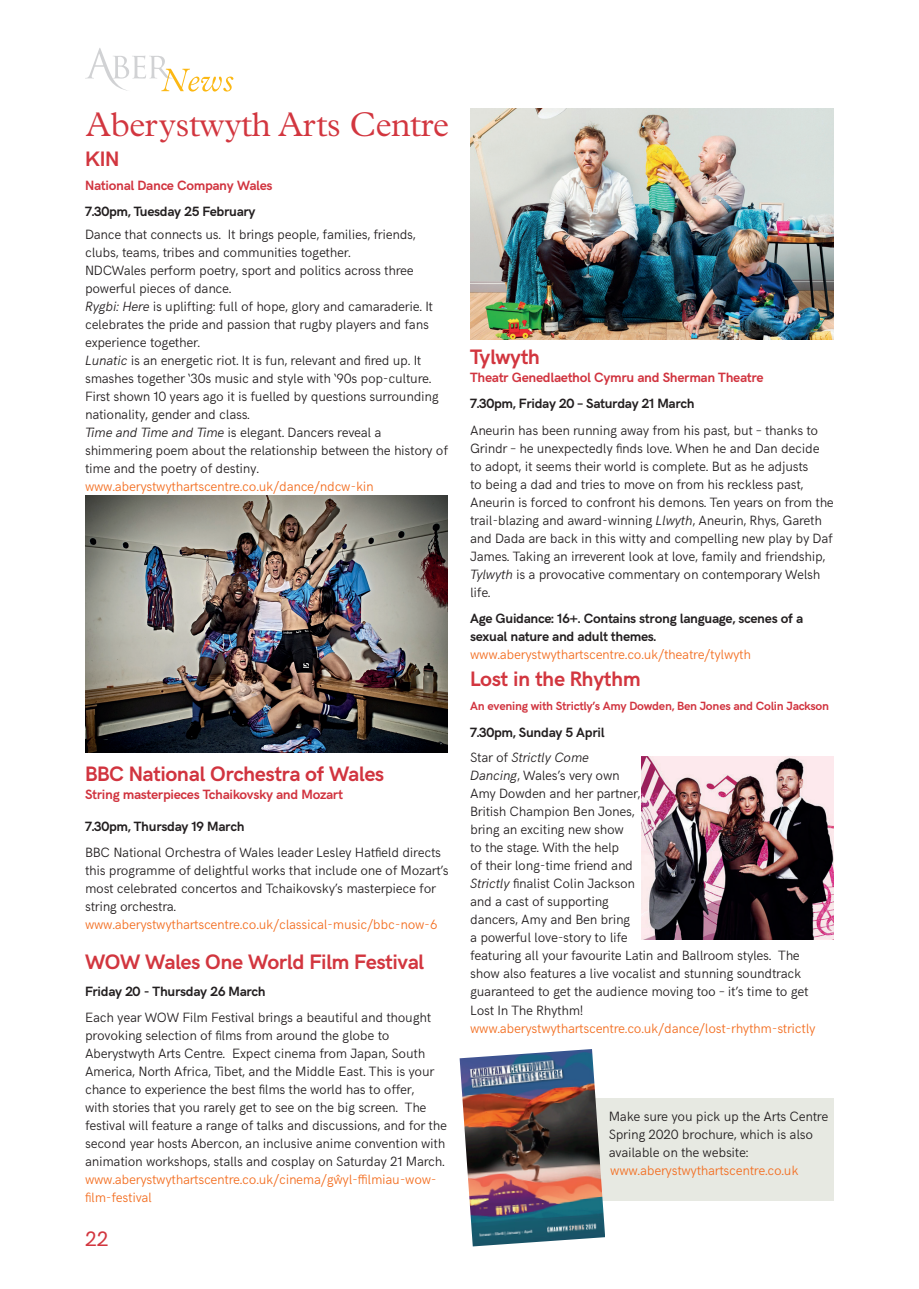
<style>
.page{position:relative;width:919px;height:1289px;background:#fff}
.page>*{position:absolute;margin:0;border:0;box-sizing:border-box;transform-origin:0 0}
.t1{font:300 34.5px "Plantin Std";letter-spacing:-.01em;color:#d2363f}
.t2{font:700 21px "HK Grotesk";letter-spacing:-.02em;color:#d2363f}
.t3{font:700 21px "HK Grotesk";letter-spacing:-.02em;color:#d1343f}
.t4{font:21px "HK Grotesk";color:#d2363f}
.t5{font:300 13.5px/18px "HK Grotesk";letter-spacing:-.02em;color:#231f20}
.t6{font:300 13.5px/18px "HK Grotesk";letter-spacing:-.02em;color:#f36e21}
.t7{font:700 13.5px/18px "HK Grotesk";letter-spacing:-.02em;color:#231f20}
.t8{font:700 13.5px "HK Grotesk";letter-spacing:-.02em;color:#d1343f}
.t9{font:700 12px "HK Grotesk";letter-spacing:-.02em;color:#d1343f}
.s1{font-style:italic}
.s2{font-weight:300}
.s3{font-weight:300;font-style:italic}
</style>
<div class="page">
<div style="left:470px;top:1098px;width:363px;height:102px;background:#e7e9e2"></div>
<img style="left:85px;top:495px;width:362px;height:258px">
<img style="left:470px;top:108px;width:363px;height:231px">
<img style="left:459px;top:1049px;width:146px;height:197px">
<img style="left:641px;top:756px;width:192px;height:183px">
<svg style="left:85px;top:48px;width:148px;height:44px"></svg>
<h1 class="t1" style="left:86px;top:104px;width:365px">Aberystwyth Arts Centre</h1>
<h2 class="t2" style="left:85px;top:143px;width:36px">KIN</h2>
<p class="t8" style="left:85px;top:175px;width:189px">National Dance Company Wales</p>
<p class="t7" style="left:85px;top:201px;width:172px">7.30pm, Tuesday 25 February</p>
<p class="t5" style="left:85px;top:224px;width:364px">Dance that connects us. It brings people, families, friends, clubs, teams, tribes and communities together.<br>NDCWales perform poetry, sport and politics across three powerful pieces of dance.<br><span class="s1">Rygbi: Here</span> is uplifting: full of hope, glory and camaraderie. It celebrates the pride and passion that rugby players and fans experience together.<br><span class="s1">Lunatic</span> is an energetic riot. It is fun, relevant and fired up. It smashes together ‘30s music and style with ‘90s pop-culture.<br>First shown 10 years ago it is fuelled by questions surrounding nationality, gender and class.<br><span class="s1">Time and Time and Time</span> is elegant. Dancers reveal a shimmering poem about the relationship between the history of time and the poetry of destiny.</p>
<p class="t6" style="left:85px;top:476px;width:290px">www.aberystwythartscentre.co.uk/dance/ndcw-kin</p>
<h2 class="t3" style="left:85px;top:758px;width:300px">BBC National Orchestra of Wales</h2>
<p class="t8" style="left:85px;top:784px;width:259px">String masterpieces Tchaikovsky and Mozart</p>
<p class="t7" style="left:85px;top:816px;width:161px">7.30pm, Thursday 19 March</p>
<p class="t5" style="left:85px;top:842px;width:365px">BBC National Orchestra of Wales leader Lesley Hatfield directs this programme of delightful works that include one of Mozart’s most celebrated concertos and Tchaikovsky’s masterpiece for string orchestra.</p>
<p class="t6" style="left:85px;top:914px;width:354px">www.aberystwythartscentre.co.uk/classical-music/bbc-now-6</p>
<h2 class="t2" style="left:85px;top:946px;width:340px">WOW Wales One World Film Festival</h2>
<p class="t7" style="left:85px;top:981px;width:182px">Friday 20 - Thursday 26 March</p>
<p class="t5" style="left:85px;top:1007px;width:363px">Each year WOW Film Festival brings a beautiful and thought provoking selection of films from around the globe to Aberystwyth Arts Centre. Expect cinema from Japan, South America, North Africa, Tibet, and the Middle East. This is your chance to experience the best films the world has to offer,<br>with stories that you rarely get to see on the big screen. The festival will feature a range of talks and discussions, and for the second year hosts Abercon, an inclusive anime convention with animation workshops, stalls and cosplay on Saturday 21 March.</p>
<p class="t6" style="left:85px;top:1169px;width:353px">www.aberystwythartscentre.co.uk/cinema/gŵyl-ffilmiau-wow&shy;film-festival</p>
<h2 class="t4" style="left:85px;top:1223px;width:25px">22</h2>
<h2 class="t2" style="left:470px;top:340px;width:71px">Tylwyth</h2>
<p class="t8" style="left:470px;top:367px;width:295px">Theatr Genedlaethol Cymru and Sherman Theatre</p>
<p class="t7" style="left:470px;top:393px;width:226px">7.30pm, Friday 20 – Saturday 21 March</p>
<p class="t5" style="left:470px;top:420px;width:365px">Aneurin has been running away from his past, but – thanks to Grindr – he unexpectedly finds love. When he and Dan decide to adopt, it seems their world is complete. But as he adjusts<br>to being a dad and tries to move on from his reckless past, Aneurin is forced to confront his demons. Ten years on from the trail-blazing and award-winning <span class="s1">Llwyth</span>, Aneurin, Rhys, Gareth and Dada are back in this witty and compelling new play by Daf James. Taking an irreverent look at love, family and friendship, <span class="s1">Tylwyth</span> is a provocative commentary on contemporary Welsh life.</p>
<p class="t7" style="left:470px;top:608px;width:334px">Age Guidance: 16+. Contains strong language, scenes of a sexual nature and adult themes.</p>
<p class="t6" style="left:470px;top:644px;width:282px">www.aberystwythartscentre.co.uk/theatre/tylwyth</p>
<h2 class="t2" style="left:470px;top:663px;width:172px">Lost in the Rhythm</h2>
<p class="t9" style="left:470px;top:697px;width:360px">An evening with Strictly’s Amy Dowden, Ben Jones and Colin Jackson</p>
<p class="t7" style="left:470px;top:718px;width:136px;line-height:25.8px">7.30pm, Sunday 5 April<br><span class="s2">Star of</span> <span class="s3">Strictly Come</span></p>
<p class="t5" style="left:470px;top:765px;width:340px"><span class="s1">Dancing</span>, Wales’s very own<br>Amy Dowden and her partner,<br>British Champion Ben Jones,<br>bring an exciting new show<br>to the stage. With the help<br>of their long-time friend and<br><span class="s1">Strictly</span> finalist Colin Jackson<br>and a cast of supporting<br>dancers, Amy and Ben bring<br>a powerful love-story to life<br>featuring all your favourite Latin and Ballroom styles. The show also features a live vocalist and stunning soundtrack guaranteed to get the audience moving too – it’s time to get Lost In The Rhythm!</p>
<p class="t6" style="left:470px;top:1017px;width:347px">www.aberystwythartscentre.co.uk/dance/lost-rhythm-strictly</p>
<p class="t5" style="left:608px;top:1105px;width:221px">Make sure you pick up the Arts Centre<br>Spring 2020 brochure, which is also available on the website:</p>
<p class="t6" style="left:610px;top:1159px;width:190px">www.aberystwythartscentre.co.uk</p>
</div>
